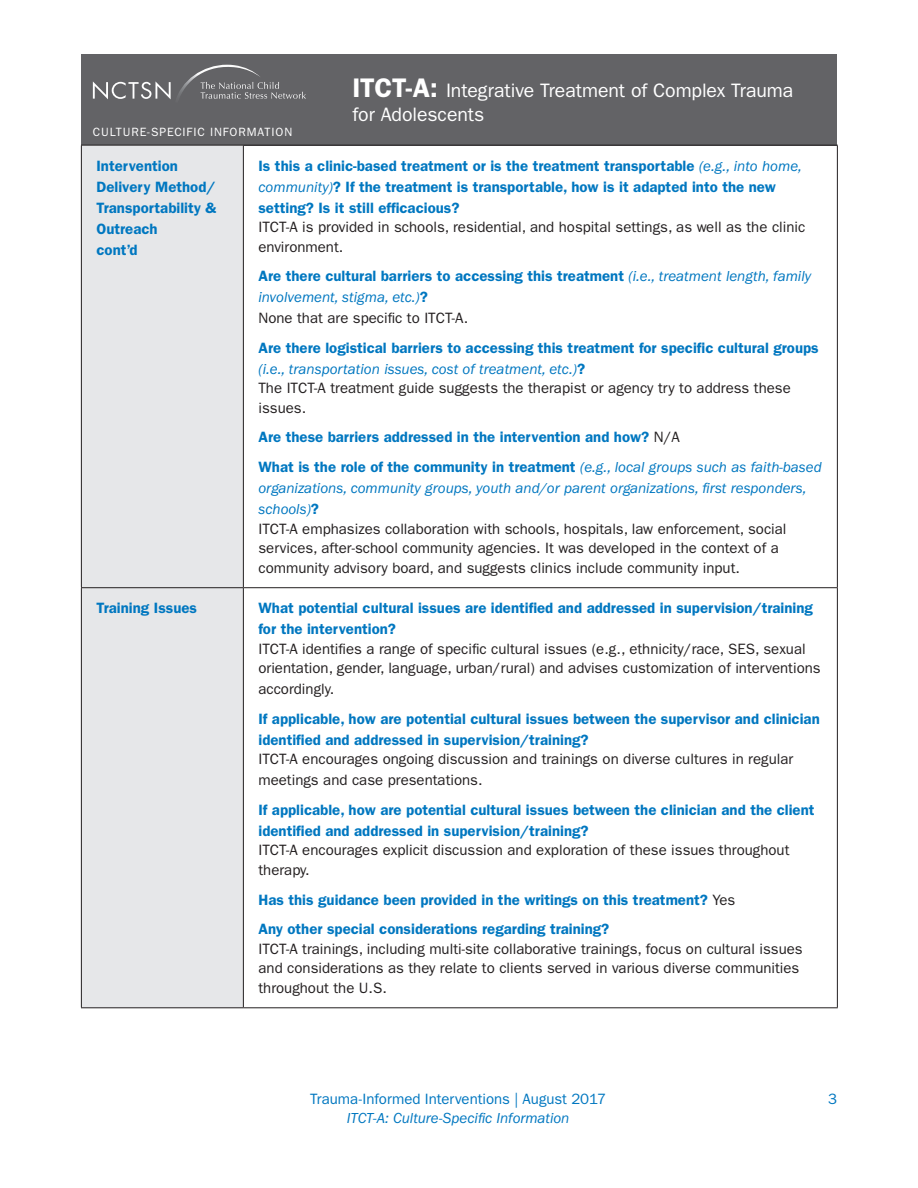
<style>
.page{position:relative;width:918px;height:1188px;background:#fff}
.page>*{position:absolute;margin:0;border:0;box-sizing:border-box;transform-origin:0 0}
.t1{font:19.5px/24px "ITC Franklin Gothic Std";letter-spacing:-.005em;color:#fff}
.Body_Paragraphs{font:15px/19.5px "ITC Franklin Gothic Std";color:#231f20}
.Body_Paragraphs-2{font:600 15px/21px "ITC Franklin Gothic Std";color:#0077c0}
.Body_Paragraphs-3{font:italic 15px/21px "ITC Franklin Gothic Std";color:#0077c0}
.t2{font:15px "ITC Franklin Gothic Std";color:#0077c0}
.t3{font:12px "ITC Franklin Gothic Std";letter-spacing:.075em;color:#fff}
.s1{font-weight:600;font-size:27px}
.s2{font-weight:400;font-style:italic}
.s3{font-weight:600;font-style:normal}
.s4{font-style:normal;color:#231f20}
.s5{font-weight:400;color:#231f20}
.s6{font-weight:600;color:#0077c0}
</style>
<div class="page">
<div style="left:81px;top:54px;width:756px;height:92px;background:#636366"></div>
<svg style="left:93px;top:64px;width:213px;height:36px"></svg>
<div style="left:82px;top:146px;width:161px;height:861px;background:#e6e7e9"></div>
<hr style="left:81px;top:145px;width:162px;height:1px;background:#231f20">
<hr style="left:81px;top:145px;width:1px;height:442px;background:#231f20">
<hr style="left:243px;top:145px;width:595px;height:1px;background:#231f20">
<hr style="left:243px;top:145px;width:1px;height:442px;background:#231f20">
<hr style="left:837px;top:145px;width:1px;height:442px;background:#231f20">
<hr style="left:81px;top:587px;width:162px;height:1px;background:#231f20">
<hr style="left:81px;top:588px;width:1px;height:419px;background:#231f20">
<hr style="left:243px;top:587px;width:595px;height:1px;background:#231f20">
<hr style="left:243px;top:588px;width:1px;height:419px;background:#231f20">
<hr style="left:837px;top:588px;width:1px;height:419px;background:#231f20">
<hr style="left:81px;top:1007px;width:162px;height:1px;background:#231f20">
<hr style="left:243px;top:1007px;width:595px;height:1px;background:#231f20">
<h1 class="t1" style="left:352px;top:79px;width:442px"><span class="s1">ITCT-A:</span> Integrative Treatment of Complex Trauma for Adolescents</h1>
<p class="t3" style="left:93px;top:125px;width:201px">CULTURE-SPECIFIC INFORMATION</p>
<p class="Body_Paragraphs-2" style="left:96px;top:155px;width:121px">Intervention<br>Delivery Method/<br>Transportability &amp;<br>Outreach<br>cont’d</p>
<p class="Body_Paragraphs-2" style="left:258px;top:155px;width:545px">Is this a clinic-based treatment or is the treatment transportable <span class="s2">(e.g., into home, community)</span>? If the treatment is transportable, how is it adapted into the new setting? Is it still efficacious?</p>
<p class="Body_Paragraphs" style="left:258px;top:217px;width:548px">ITCT-A is provided in schools, residential, and hospital settings, as well as the clinic environment.</p>
<p class="Body_Paragraphs-3" style="left:258px;top:266px;width:554px"><span class="s3">Are there cultural barriers to accessing this treatment</span> (i.e., treatment length, family involvement, stigma, etc.)<span class="s3">?<br></span><span class="s4">None that are specific to ITCT-A.</span></p>
<p class="Body_Paragraphs-2" style="left:258px;top:337px;width:562px">Are there logistical barriers to accessing this treatment for specific cultural groups <span class="s2">(i.e., transportation issues, cost of treatment, etc.)</span>?</p>
<p class="Body_Paragraphs" style="left:258px;top:379px;width:534px">The ITCT-A treatment guide suggests the therapist or agency try to address these issues.</p>
<p class="Body_Paragraphs-2" style="left:258px;top:427px;width:423px">Are these barriers addressed in the intervention and how? <span class="s5">N/A</span></p>
<p class="Body_Paragraphs-3" style="left:258px;top:457px;width:565px"><span class="s3">What is the role of the community in treatment</span> (e.g., local groups such as faith-based organizations, community groups, youth and/or parent organizations, first responders, schools)<span class="s3">?</span></p>
<p class="Body_Paragraphs" style="left:258px;top:519px;width:530px">ITCT-A emphasizes collaboration with schools, hospitals, law enforcement, social services, after-school community agencies. It was developed in the context of a community advisory board, and suggests clinics include community input.</p>
<p class="Body_Paragraphs-2" style="left:96px;top:597px;width:102px">Training Issues</p>
<p class="Body_Paragraphs-2" style="left:258px;top:597px;width:556px">What potential cultural issues are identified and addressed in supervision/training for the intervention?</p>
<p class="Body_Paragraphs" style="left:258px;top:639px;width:564px">ITCT-A identifies a range of specific cultural issues (e.g., ethnicity/race, SES, sexual orientation, gender, language, urban/rural) and advises customization of interventions</p>
<p class="Body_Paragraphs" style="left:258px;top:679px;width:77px">accordingly.</p>
<p class="Body_Paragraphs-2" style="left:258px;top:708px;width:563px">If applicable, how are potential cultural issues between the supervisor and clinician identified and addressed in supervision/training?</p>
<p class="Body_Paragraphs" style="left:258px;top:749px;width:536px;line-height:21px">ITCT-A encourages ongoing discussion and trainings on diverse cultures in regular meetings and case presentations.</p>
<p class="Body_Paragraphs-2" style="left:258px;top:799px;width:558px">If applicable, how are potential cultural issues between the clinician and the client identified and addressed in supervision/training?</p>
<p class="Body_Paragraphs" style="left:258px;top:841px;width:533px">ITCT-A encourages explicit discussion and exploration of these issues throughout therapy.</p>
<p class="Body_Paragraphs-2" style="left:258px;top:889px;width:478px">Has this guidance been provided in the writings on this treatment? <span class="s5">Yes</span></p>
<p class="Body_Paragraphs" style="left:258px;top:919px;width:546px"><span class="s6">Any other special considerations regarding training?<br></span>ITCT-A trainings, including multi-site collaborative trainings, focus on cultural issues and considerations as they relate to clients served in various diverse communities throughout the U.S.</p>
<p class="t2" style="left:310px;top:1090px;width:297px">Trauma-Informed Interventions | August 2017</p>
<p class="t2" style="left:828px;top:1090px;width:10px">3</p>
<p class="Body_Paragraphs-3" style="left:347px;top:1108px;width:224px">ITCT-A: Culture-Specific Information</p>
</div>
